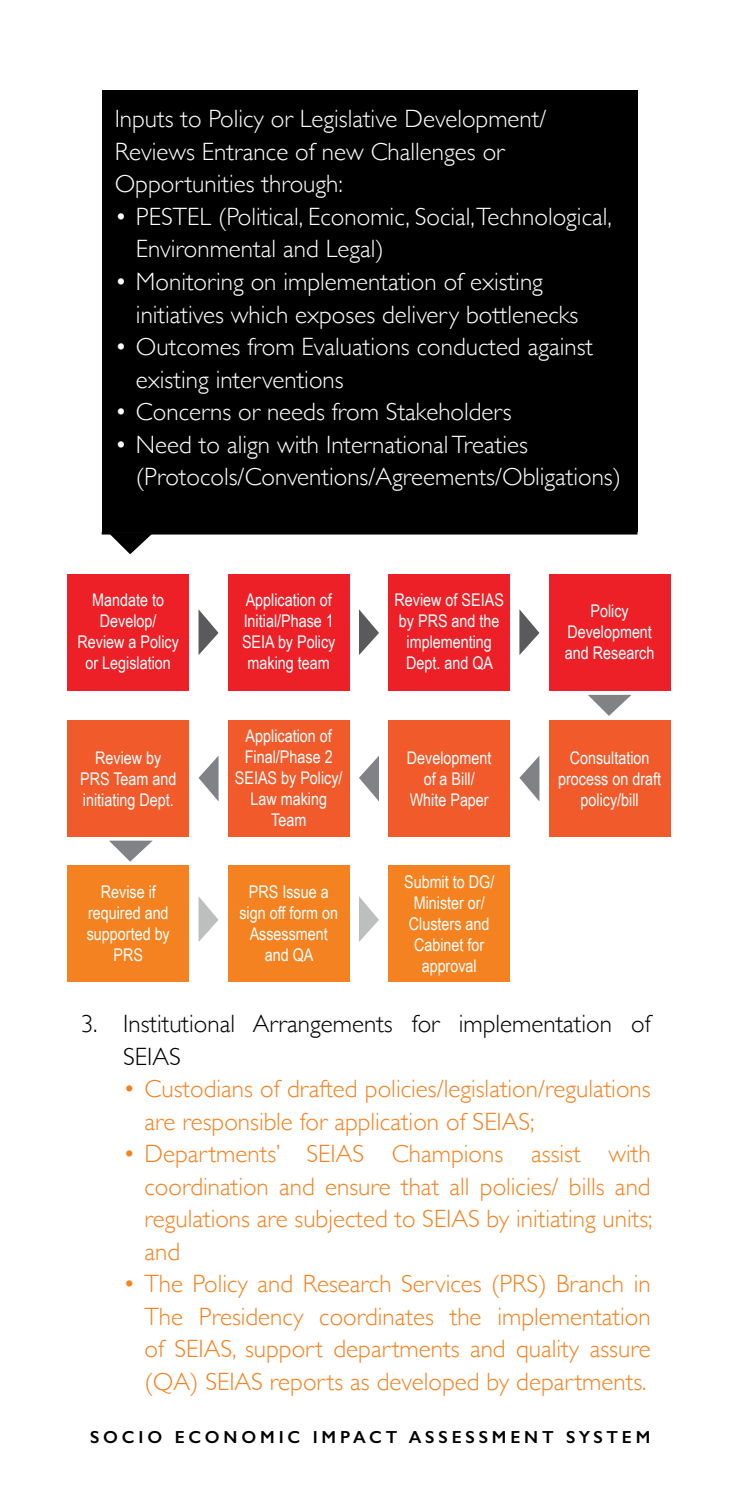
<style>
.page{position:relative;width:738px;height:1489px;background:#fff}
.page>*{position:absolute;margin:0;border:0;box-sizing:border-box;transform-origin:0 0}
.t1{font:300 25px/32.5px "Gill Sans";color:#fff}
.t2{font:300 25px/32.5px "Gill Sans";color:#f58220;text-align:justify}
.t3{font:300 25px/32.5px "Gill Sans";color:#000}
.t4{font:17.5px/21px "Arial Narrow";color:#fff;text-align:center}
.t5{font:600 17.5px "Gill Sans";letter-spacing:.22em;color:#000}
</style>
<div class="page">
<div style="left:102px;top:90px;width:535px;height:442px;background:#000"></div>
<svg style="left:359px;top:609px;width:20px;height:46px"></svg>
<svg style="left:359px;top:896px;width:20px;height:46px"></svg>
<svg style="left:359px;top:756px;width:20px;height:45px"></svg>
<svg style="left:519px;top:609px;width:20px;height:46px"></svg>
<svg style="left:198px;top:756px;width:20px;height:45px"></svg>
<svg style="left:588px;top:694px;width:43px;height:22px"></svg>
<svg style="left:109px;top:840px;width:44px;height:21px"></svg>
<svg style="left:109px;top:534px;width:44px;height:20px"></svg>
<svg style="left:198px;top:609px;width:20px;height:46px"></svg>
<svg style="left:198px;top:896px;width:20px;height:46px"></svg>
<svg style="left:519px;top:756px;width:20px;height:45px"></svg>
<div style="left:67px;top:574px;width:122px;height:116px;background:#ec2026"></div>
<div style="left:67px;top:720px;width:122px;height:116px;background:#f15a2b"></div>
<div style="left:67px;top:865px;width:122px;height:116px;background:#f58220"></div>
<div style="left:228px;top:574px;width:121px;height:116px;background:#ec2026"></div>
<div style="left:228px;top:720px;width:121px;height:116px;background:#f15a2b"></div>
<div style="left:228px;top:865px;width:121px;height:116px;background:#f58220"></div>
<div style="left:388px;top:574px;width:122px;height:116px;background:#ec2026"></div>
<div style="left:388px;top:720px;width:122px;height:116px;background:#f15a2b"></div>
<div style="left:388px;top:865px;width:122px;height:116px;background:#f58220"></div>
<div style="left:548px;top:574px;width:122px;height:116px;background:#ec2026"></div>
<div style="left:548px;top:720px;width:122px;height:116px;background:#f15a2b"></div>
<hr style="left:102px;top:532px;width:535px;height:2px;background:#000">
<h1 class="t1" style="left:115px;top:102px;width:433px">Inputs to Policy or Legislative Development/<br>Reviews Entrance of new Challenges or<br>Opportunities through:</h1>
<h1 class="t1" style="left:136px;top:199px;width:477px;text-indent:-21px">• PESTEL (Political, Economic, Social,Technological,<br>Environmental and Legal)</h1>
<h1 class="t1" style="left:136px;top:264px;width:444px;text-indent:-21px">• Monitoring on implementation of existing initiatives which exposes delivery bottlenecks</h1>
<h1 class="t1" style="left:136px;top:329px;width:458px;text-indent:-21px">• Outcomes from Evaluations conducted against existing interventions</h1>
<h1 class="t1" style="left:115px;top:394px;width:398px">• Concerns or needs from Stakeholders</h1>
<h1 class="t1" style="left:136px;top:427px;width:486px;text-indent:-21px">• Need to align with International Treaties (Protocols/Conventions/Agreements/Obligations)</h1>
<p class="t4" style="left:78px;top:589px;width:103px">Mandate to<br>Develop/<br>Review a Policy or Legislation</p>
<p class="t4" style="left:80px;top:746px;width:98px">Review by<br>PRS Team and initiating Dept.</p>
<p class="t4" style="left:87px;top:880px;width:84px">Revise if required and supported by<br>PRS</p>
<p class="t4" style="left:242px;top:589px;width:95px">Application of<br>Initial/Phase 1<br>SEIA by Policy making team</p>
<p class="t4" style="left:235px;top:724px;width:109px">Application of<br>Final/Phase 2<br>SEIAS by Policy/<br>Law making<br>Team</p>
<p class="t4" style="left:239px;top:880px;width:100px">PRS Issue a sign off form on<br>Assessment and QA</p>
<p class="t4" style="left:394px;top:589px;width:111px">Review of SEIAS by PRS and the implementing<br>Dept. and QA</p>
<p class="t4" style="left:407px;top:746px;width:86px">Development of a Bill/<br>White Paper</p>
<p class="t4" style="left:404px;top:870px;width:92px">Submit to DG/<br>Minister or/<br>Clusters and<br>Cabinet for approval</p>
<p class="t4" style="left:565px;top:599px;width:91px">Policy<br>Development and Research</p>
<p class="t4" style="left:558px;top:746px;width:104px">Consultation process on draft policy/bill</p>
<h1 class="t3" style="left:123px;top:1006px;width:529px;text-indent:-43px">3. Institutional Arrangements for implementation of<br>SEIAS</h1>
<h1 class="t2" style="left:144px;top:1071px;width:507px;text-indent:-21px">• Custodians of drafted policies/legislation/regulations are responsible for application of SEIAS;</h1>
<h1 class="t2" style="left:144px;top:1136px;width:509px;text-indent:-21px">• Departments’ SEIAS Champions assist with coordination and ensure that all policies/ bills and regulations are subjected to SEIAS by initiating units; and</h1>
<h1 class="t2" style="left:144px;top:1266px;width:507px;text-indent:-21px">• The Policy and Research Services (PRS) Branch in The Presidency coordinates the implementation of SEIAS, support departments and quality assure (QA) SEIAS reports as developed by departments.</h1>
<p class="t5" style="left:90px;top:1426px;width:561px">SOCIO ECONOMIC IMPACT ASSESSMENT SYSTEM</p>
</div>
